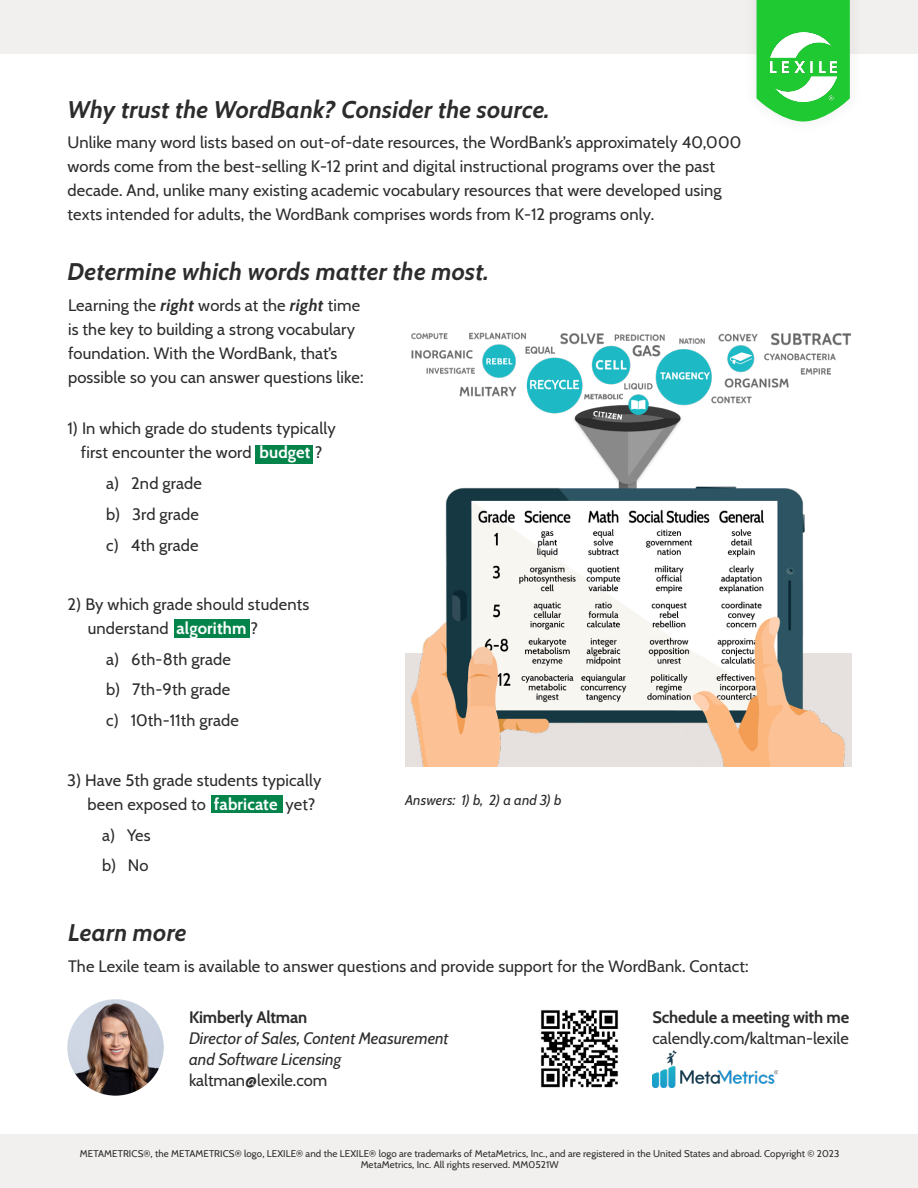
<style>
.page{position:relative;width:918px;height:1188px;background:#fff}
.page>*{position:absolute;margin:0;border:0;box-sizing:border-box;transform-origin:0 0}
.t1{font:italic 700 24px "Cabin";letter-spacing:.01em;color:#2c2c2c}
.t2{font:16.5px/24px "Cabin";letter-spacing:.01em;color:#2c2c2c}
.t3{font:italic 16.5px/21px "Cabin";color:#2c2c2c}
.t4{font:700 16.5px "Cabin";letter-spacing:-.01em;color:#2c2c2c}
.t5{font:italic 14.25px "Cabin";letter-spacing:.01em;color:#2c2c2c}
.t6{font:9.75px/11.2px "Cabin";letter-spacing:.01em;color:#2c2c2c;text-align:center}
.s1{font-weight:700;font-style:italic}
.s2{font-weight:700;color:#fff}
</style>
<div class="page">
<div style="left:0;top:0;width:918px;height:54px;background:#f2f0ee"></div>
<div style="left:742px;top:0;width:122px;height:136px;background:#2c2c2c;opacity:.07"></div>
<svg style="left:757px;top:0;width:93px;height:122px"></svg>
<img style="left:771px;top:33px;width:65px;height:68px">
<div style="left:0;top:1134px;width:918px;height:54px;background:#f2f0ee"></div>
<div style="left:256px;top:445px;width:57px;height:18px;background:#04844b"></div>
<img style="left:410px;top:332px;width:442px;height:435px">
<div style="left:174px;top:619px;width:76px;height:19px;background:#04844b"></div>
<div style="left:211px;top:795px;width:71px;height:18px;background:#04844b"></div>
<img style="left:541px;top:1010px;width:77px;height:78px">
<img style="left:652px;top:1050px;width:126px;height:37px">
<img style="left:67px;top:999px;width:97px;height:97px;border-radius:48px">
<h1 class="t1" style="left:68px;top:90px;width:483px">Why trust the WordBank? Consider the source.</h1>
<p class="t2" style="left:68px;top:130px;width:675px">Unlike many word lists based on out-of-date resources, the WordBank’s approximately 40,000 words come from the best-selling K-12 print and digital instructional programs over the past decade. And, unlike many existing academic vocabulary resources that were developed using texts intended for adults, the WordBank comprises words from K-12 programs only.</p>
<h1 class="t1" style="left:68px;top:252px;width:423px">Determine which words matter the most.</h1>
<p class="t2" style="left:68px;top:292px;width:297px">Learning the <span class="s1">right</span> words at the <span class="s1">right</span> time is the key to building a strong vocabulary foundation. With the WordBank, that’s possible so you can answer questions like:</p>
<p class="t2" style="left:68px;top:416px;width:270px;text-align:center">1) In which grade do students typically first encounter the word <span class="s2">budget</span> ?</p>
<p class="t2" style="left:106px;top:467px;width:97px;line-height:30.8px">a) 2nd grade b) 3rd grade c) 4th grade</p>
<p class="t2" style="left:88px;top:591px;width:223px;text-indent:-20px">2) By which grade should students understand <span class="s2">algorithm</span> ?</p>
<p class="t2" style="left:106px;top:642px;width:134px;line-height:30.8px">a) 6th-8th grade b) 7th-9th grade c) 10th-11th grade</p>
<p class="t2" style="left:88px;top:767px;width:235px;text-indent:-20px">3) Have 5th grade students typically been exposed to <span class="s2">fabricate</span> yet?</p>
<p class="t2" style="left:102px;top:818px;width:50px;line-height:30.8px">a) Yes b) No</p>
<p class="t5" style="left:405px;top:789px;width:158px">Answers: 1) b, 2) a and 3) b</p>
<h1 class="t1" style="left:68px;top:914px;width:120px">Learn more</h1>
<p class="t2" style="left:68px;top:953px;width:682px">The Lexile team is available to answer questions and provide support for the WordBank. Contact:</p>
<p class="t4" style="left:189px;top:1004px;width:120px">Kimberly Altman</p>
<p class="t3" style="left:189px;top:1026px;width:261px">Director of Sales, Content Measurement and Software Licensing</p>
<p class="t2" style="left:189px;top:1067px;width:140px">kaltman@lexile.com</p>
<p class="t4" style="left:653px;top:1004px;width:198px">Schedule a meeting with me</p>
<p class="t2" style="left:653px;top:1025px;width:198px">calendly.com/kaltman-lexile</p>
<p class="t6" style="left:80px;top:1147px;width:761px">METAMETRICS®, the METAMETRICS® logo, LEXILE® and the LEXILE® logo are trademarks of MetaMetrics, Inc., and are registered in the United States and abroad. Copyright © 2023<br>MetaMetrics, Inc. All rights reserved. MM0521W</p>
</div>
